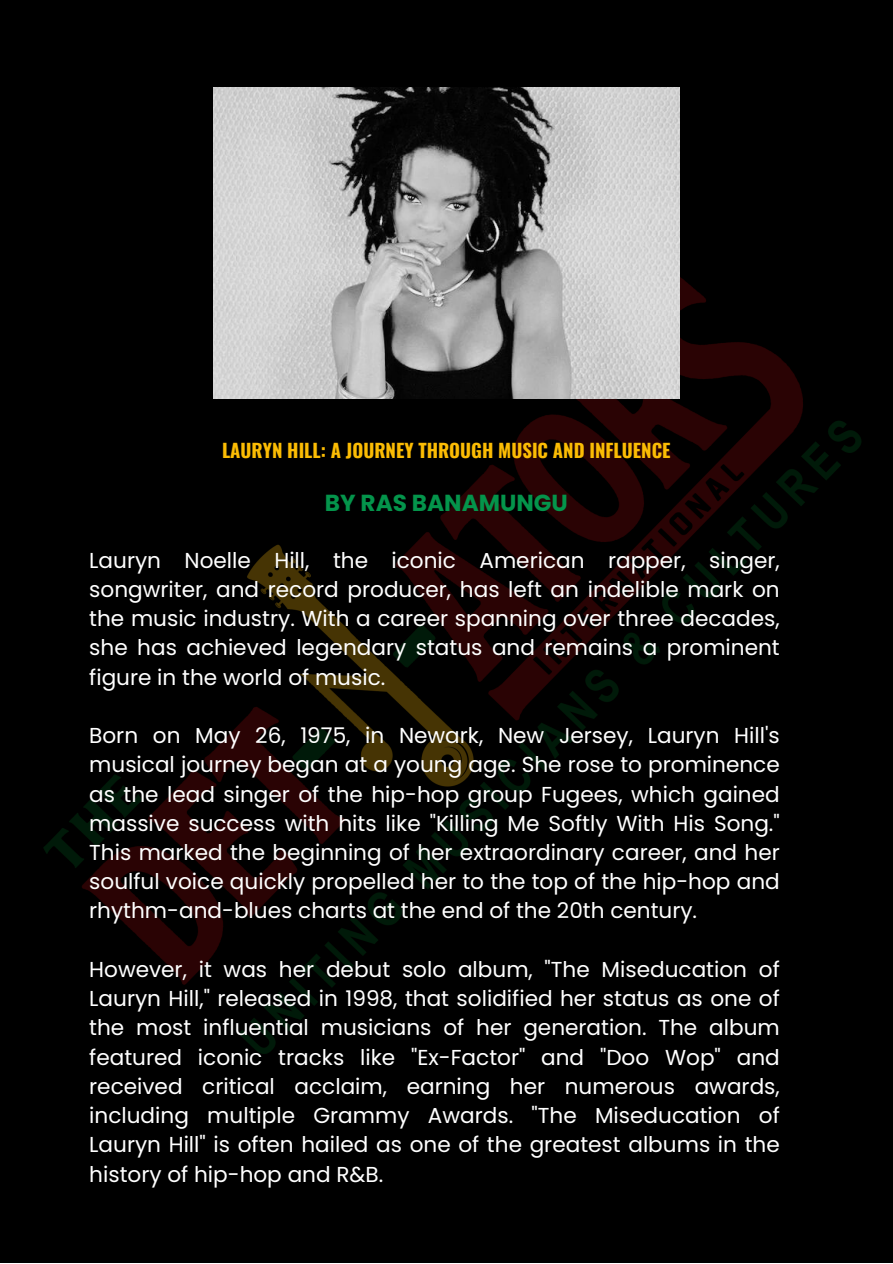
<style>
.page{position:relative;width:893px;height:1264px;background:#fff}
.page>*{position:absolute;margin:0;border:0;box-sizing:border-box;transform-origin:0 0}
.t1{font:700 23.25px "Poppins";color:#04944b}
.t2{font:21.6px/29.2px "Poppins";color:#fff;text-align:justify}
.t3{font:700 18.75px "Oswald";color:#fbbc04}
</style>
<div class="page">
<img style="left:0;top:0;width:892px;height:1262px">
<img style="left:213px;top:88px;width:466px;height:310px">
<p class="t3" style="left:222px;top:436px;width:450px">LAURYN HILL: A JOURNEY THROUGH MUSIC AND INFLUENCE</p>
<p class="t1" style="left:325px;top:486px;width:244px">BY RAS BANAMUNGU</p>
<p class="t2" style="left:89px;top:545px;width:692px">Lauryn Noelle Hill, the iconic American rapper, singer, songwriter, and record producer, has left an indelible mark on the music industry. With a career spanning over three decades, she has achieved legendary status and remains a prominent figure in the world of music.</p>
<p class="t2" style="left:89px;top:720px;width:692px">Born on May 26, 1975, in Newark, New Jersey, Lauryn Hill's musical journey began at a young age. She rose to prominence as the lead singer of the hip-hop group Fugees, which gained massive success with hits like "Killing Me Softly With His Song." This marked the beginning of her extraordinary career, and her soulful voice quickly propelled her to the top of the hip-hop and rhythm-and-blues charts at the end of the 20th century.</p>
<p class="t2" style="left:89px;top:954px;width:692px">However, it was her debut solo album, "The Miseducation of Lauryn Hill," released in 1998, that solidified her status as one of the most influential musicians of her generation. The album featured iconic tracks like "Ex-Factor" and "Doo Wop" and received critical acclaim, earning her numerous awards, including multiple Grammy Awards. "The Miseducation of Lauryn Hill" is often hailed as one of the greatest albums in the history of hip-hop and R&amp;B.</p>
</div>
